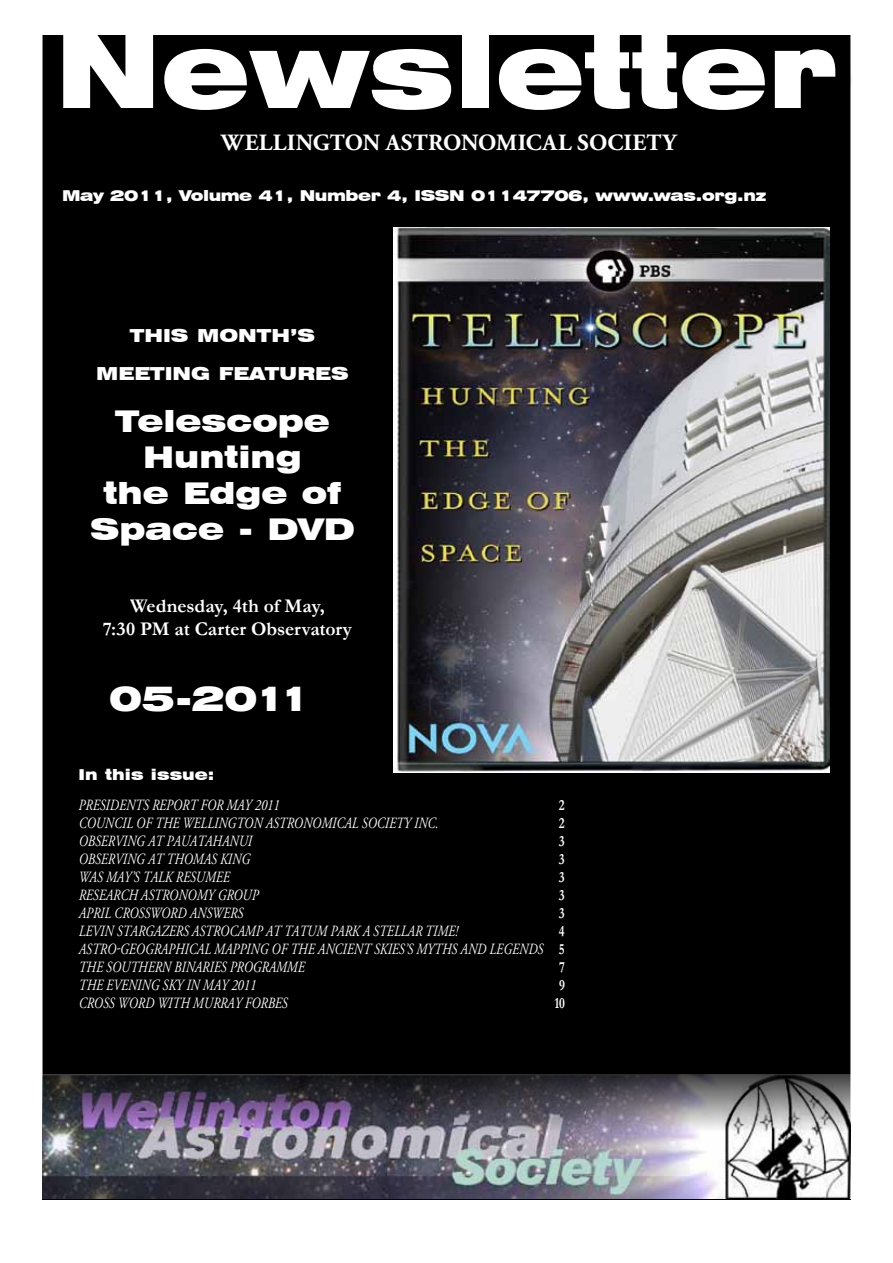
<style>
.page{position:relative;width:893px;height:1263px;background:#fff}
.page>*{position:absolute;margin:0;border:0;box-sizing:border-box;transform-origin:0 0}
.t1{font:900 expanded 102px "Swiss 721 BT";color:#fff}
.t2{font:900 expanded 34.5px "Swiss 721 BT";letter-spacing:-.06em;color:#fff}
.t3{font:900 expanded 30px/36px "Swiss 721 BT";color:#fff;text-align:center}
.t4{font:700 23.25px "Adobe Garamond Pro";letter-spacing:.01em;color:#fff}
.t5{font:700 19.5px/23.4px "Garamond";letter-spacing:-.005em;color:#fff;text-align:center}
.t6{font:900 expanded 18px/37.8px "Swiss 721 BT";color:#fff;text-align:center}
.t7{font:italic 15.6px/18px "Adobe Garamond Pro";color:#fff;scale:.8 1}
.t8{font:700 15.6px "Garamond";color:#fff;scale:.8 1}
.t9{font:900 expanded 15px "Swiss 721 BT";letter-spacing:-.03em;color:#fff}
.t10{font:900 expanded 15px "Swiss 721 BT";letter-spacing:.005em;color:#fff}
.s1{font-family:"Garamond";font-weight:700;font-style:normal}
</style>
<div class="page">
<div style="left:42px;top:35px;width:809px;height:1165px;background:#000"></div>
<div style="left:65px;top:34px;width:789px;height:95px;background:#000"></div>
<div style="left:222px;top:136px;width:471px;height:32px;background:#000"></div>
<img style="left:43px;top:1074px;width:807px;height:125px">
<div style="left:93px;top:331px;width:278px;height:233px;background:#000"></div>
<img style="left:394px;top:228px;width:435px;height:545px">
<h1 class="t1" style="left:55px;top:10px;width:784px">Newsletter</h1>
<h3 class="t4" style="left:221px;top:129px;width:456px">WELLINGTON ASTRONOMICAL SOCIETY</h3>
<p class="t9" style="left:62px;top:187px;width:706px">May 2011, Volume 41, Number 4, ISSN 01147706, www.was.org.nz</p>
<p class="t6" style="left:96px;top:317px;width:254px">THIS MONTH’S<br>MEETING FEATURES</p>
<h3 class="t3" style="left:90px;top:403px;width:266px">Telescope<br>Hunting<br>the Edge of<br>Space - DVD</h3>
<p class="t5" style="left:103px;top:594px;width:251px">Wednesday, 4th of May,<br>7:30 PM at Carter Observatory</p>
<h2 class="t2" style="left:109px;top:677px;width:204px">05-2011</h2>
<p class="t10" style="left:79px;top:765px;width:137px">In this issue:</p>
<p class="t7" style="left:79px;top:796px;width:253px">PRESIDENTS REPORT FOR MAY 2011</p>
<p class="t8" style="left:559px;top:794px;width:9px">2</p>
<p class="t7" style="left:79px;top:814px;width:209px">COUNCIL OF THE WELLINGTON</p>
<p class="t7" style="left:266px;top:814px;width:12px">ASTRONO</p>
<p class="t7" style="left:321px;top:814px;width:90px">MICAL SO CIETY</p>
<p class="t7" style="left:414px;top:814px;width:32px">INC.</p>
<p class="t8" style="left:559px;top:812px;width:9px">2</p>
<p class="t7" style="left:79px;top:832px;width:218px">OBSER VING AT PAUATA HANUI</p>
<p class="t8" style="left:559px;top:830px;width:9px">3</p>
<p class="t7" style="left:79px;top:850px;width:216px">OBSER VING AT THOMAS KING</p>
<p class="t8" style="left:559px;top:848px;width:9px">3</p>
<p class="t7" style="left:79px;top:868px;width:191px">WAS MAY’S TALK RESUMEE</p>
<p class="t8" style="left:559px;top:866px;width:9px">3</p>
<p class="t7" style="left:79px;top:886px;width:216px">RESEARCH ASTRONOMY GROUP</p>
<p class="t8" style="left:559px;top:884px;width:9px">3</p>
<p class="t7" style="left:79px;top:904px;width:207px">APRIL CROSSWORD ANSWERS</p>
<p class="t8" style="left:559px;top:902px;width:9px">3</p>
<p class="t7" style="left:79px;top:922px;width:475px">LEVIN STARGAZERS ASTROCAMP AT TATUM PARK A STELLAR TIME!</p>
<p class="t8" style="left:559px;top:920px;width:9px">4</p>
<p class="t7" style="left:79px;top:940px;width:609px">ASTRO-GEOGRAPHICAL MAPPING OF THE ANCIENT SKIES’S MYTHS AND LEGENDS <span class="s1">5<br></span>THE SOU THERN BINARIES PROGRAMME</p>
<p class="t8" style="left:559px;top:956px;width:9px">7</p>
<p class="t7" style="left:79px;top:976px;width:223px">THE EVENING SKY IN MAY 2011</p>
<p class="t8" style="left:559px;top:974px;width:9px">9</p>
<p class="t7" style="left:79px;top:994px;width:263px">CROSS WORD WITH MURRAY FORBES</p>
<p class="t8" style="left:554px;top:992px;width:15px">10</p>
</div>
